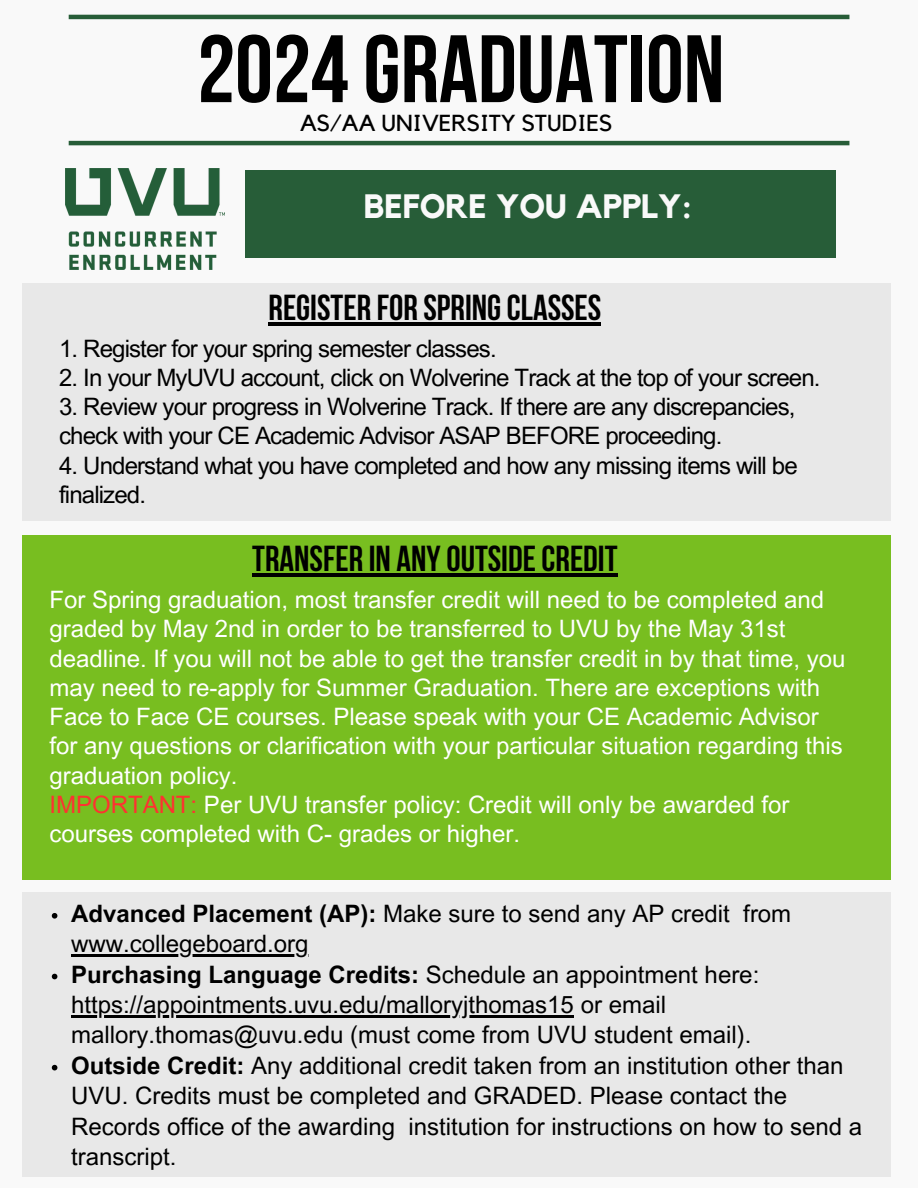
<style>
.page{position:relative;width:918px;height:1188px;background:#f9f9f9}
.page>*{position:absolute;margin:0;border:0;box-sizing:border-box;transform-origin:0 0}
.t1{font:700 95.55px "Bebas Neue";color:#000}
.t2{font:700 36px "Bebas Neue";color:#000}
.t3{font:700 33.75px "Kollektif";color:#f9f9f9}
.t4{font:24px/29.2px "Arial MT Pro";color:#fff}
.t5{font:24px/30.3px "Arial MT Pro";color:#000}
.t6{font:24px/29.2px "Arial MT Pro";letter-spacing:-.035em;color:#000}
.t7{font:23.1px "Kollektif";color:#000}
.s1{color:#ff3131}
.s2{font-weight:700}
</style>
<div class="page">
<div style="left:245px;top:171px;width:590px;height:87px;background:#275d38"></div>
<div style="left:23px;top:283px;width:868px;height:237px;background:#e8e8e8"></div>
<div style="left:23px;top:535px;width:868px;height:344px;background:#78be20"></div>
<div style="left:23px;top:892px;width:868px;height:285px;background:#e8e8e8"></div>
<hr style="left:69px;top:15px;width:780px;height:4px;background:#275d38">
<hr style="left:69px;top:141px;width:780px;height:4px;background:#275d38">
<img style="left:66px;top:169px;width:159px;height:100px">
<hr style="left:269px;top:322px;width:332px;height:3px;background:#000">
<hr style="left:252px;top:573px;width:366px;height:3px;background:#000">
<svg style="left:52px;top:913px;width:5px;height:6px"></svg>
<hr style="left:71px;top:955px;width:238px;height:2px;background:#000">
<svg style="left:52px;top:974px;width:5px;height:5px"></svg>
<hr style="left:71px;top:1015px;width:503px;height:3px;background:#000">
<svg style="left:52px;top:1065px;width:5px;height:5px"></svg>
<p class="t1" style="left:197px;top:30px;width:529px">2024GRADUATION</p>
<p class="t7" style="left:300px;top:112px;width:314px">AS/AA UNIVERSITY STUDIES</p>
<p class="t3" style="left:364px;top:190px;width:330px">BEFORE YOU APPLY:</p>
<p class="t2" style="left:269px;top:293px;width:334px">REGISTER FOR SPRING CLASSES</p>
<p class="t6" style="left:59px;top:337px;width:439px">1. Register for your spring semester classes.</p>
<p class="t6" style="left:59px;top:366px;width:763px">2. In your MyUVU account, click on Wolverine Track at the top of your screen.</p>
<p class="t6" style="left:59px;top:395px;width:738px">3. Review your progress in Wolverine Track. If there are any discrepancies, check with your CE Academic Advisor ASAP BEFORE proceeding.</p>
<p class="t6" style="left:59px;top:454px;width:740px">4. Understand what you have completed and how any missing items will be finalized.</p>
<p class="t2" style="left:252px;top:544px;width:367px">TRANSFER IN ANYOUTSIDECREDIT</p>
<p class="t4" style="left:49px;top:588px;width:798px">For Spring graduation, most transfer credit will need to be completed and graded by May 2nd in order to be transferred to UVU by the May 31st deadline. If you will not be able to get the transfer credit in by that time, you may need to re-apply for Summer Graduation. There are exceptions with Face to Face CE courses. Please speak with your CE Academic Advisor for any questions or clarification with your particular situation regarding this graduation policy.</p>
<p class="t4" style="left:49px;top:793px;width:742px"><span class="s1">IMPORTANT:</span> Per UVU transfer policy: Credit will only be awarded for courses completed with C- grades or higher.</p>
<p class="t5" style="left:71px;top:901px;width:722px"><span class="s2">Advanced Placement (AP):</span> Make sure to send any AP credit from www.collegeboard.org</p>
<p class="t5" style="left:71px;top:962px;width:690px"><span class="s2">Purchasing Language Credits:</span> Schedule an appointment here: https://appointments.uvu.edu/malloryjthomas15 or email mallory.thomas@uvu.edu (must come from UVU student email).</p>
<p class="t5" style="left:71px;top:1053px;width:792px"><span class="s2">Outside Credit:</span> Any additional credit taken from an institution other than UVU. Credits must be completed and GRADED. Please contact the Records office of the awarding institution for instructions on how to send a transcript.</p>
</div>
